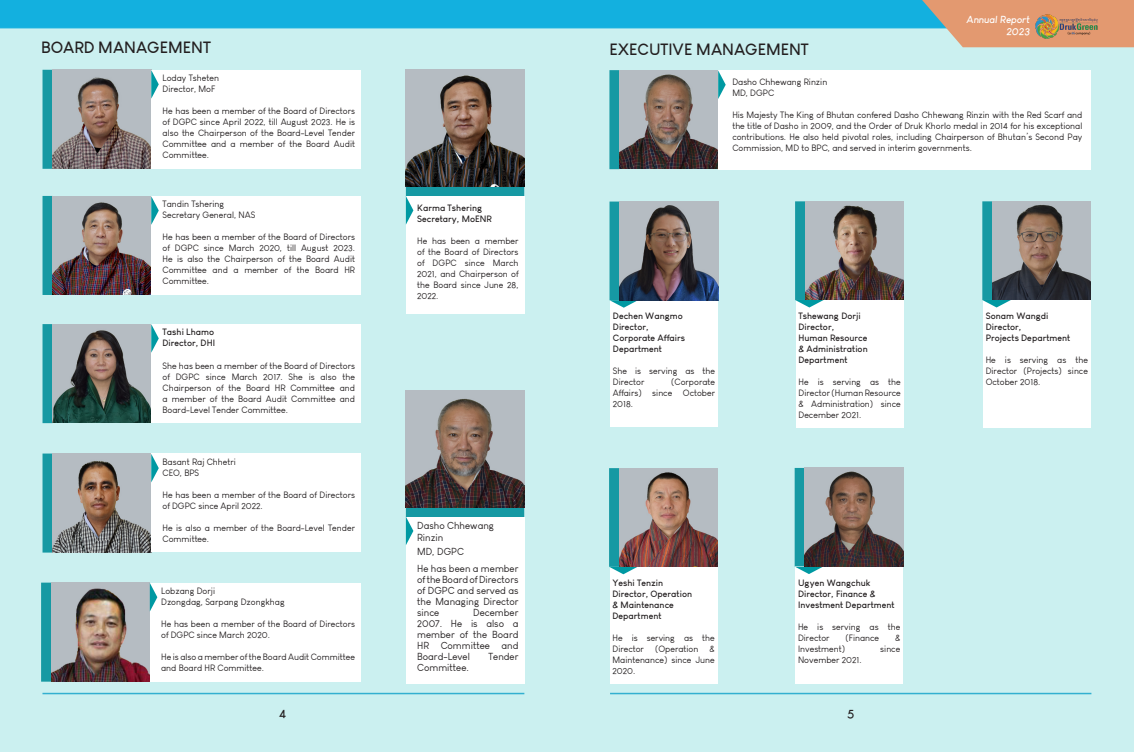
<style>
.page{position:relative;width:1134px;height:752px;background:#fff}
.page>*{position:absolute;margin:0;border:0;box-sizing:border-box;transform-origin:0 0}
.t1{font:700 16px "Louis George Cafe";color:#231f20}
.t2{font:700 12px "Louis George Cafe";color:#231f20}
.body2{font:10px/11px "Louis George Cafe";color:#231f20;text-align:justify}
.t3{font:italic 700 10px/12px "Louis George Cafe";color:#fff;text-align:right}
.body2-2{font:9px/11px "Louis George Cafe";color:#231f20;text-align:justify}
.body2-3{font:700 9px/11px "Louis George Cafe";color:#231f20}
</style>
<div class="page">
<div style="left:0;top:0;width:1134px;height:751px;background:#cbf0f0"></div>
<hr style="left:42px;top:692px;width:482px;height:2px;background:#33b0d0">
<hr style="left:610px;top:692px;width:481px;height:2px;background:#33b0d0">
<svg style="left:0;top:0;width:1134px;height:47px"></svg>
<img style="left:1035px;top:15px;width:63px;height:24px">
<div style="left:43px;top:70px;width:10px;height:99px;background:#1699a3"></div>
<div style="left:609px;top:70px;width:10px;height:99px;background:#1699a3"></div>
<div style="left:609px;top:201px;width:10px;height:99px;background:#1699a3"></div>
<div style="left:609px;top:468px;width:10px;height:98px;background:#1699a3"></div>
<div style="left:795px;top:201px;width:10px;height:99px;background:#1699a3"></div>
<div style="left:795px;top:467px;width:10px;height:99px;background:#1699a3"></div>
<div style="left:982px;top:201px;width:10px;height:99px;background:#1699a3"></div>
<div style="left:406px;top:186px;width:118px;height:10px;background:#1699a3"></div>
<div style="left:406px;top:507px;width:118px;height:10px;background:#1699a3"></div>
<div style="left:43px;top:196px;width:10px;height:99px;background:#1699a3"></div>
<div style="left:43px;top:324px;width:10px;height:99px;background:#1699a3"></div>
<div style="left:43px;top:453px;width:10px;height:99px;background:#1699a3"></div>
<div style="left:41px;top:582px;width:10px;height:99px;background:#1699a3"></div>
<img style="left:53px;top:70px;width:98px;height:98px">
<img style="left:619px;top:70px;width:99px;height:99px">
<img style="left:406px;top:70px;width:118px;height:116px">
<img style="left:406px;top:390px;width:118px;height:117px">
<img style="left:53px;top:196px;width:98px;height:98px">
<img style="left:53px;top:324px;width:98px;height:98px">
<img style="left:53px;top:453px;width:98px;height:99px">
<img style="left:51px;top:582px;width:99px;height:99px">
<div style="left:151px;top:70px;width:210px;height:98px;background:#fff"></div>
<div style="left:718px;top:70px;width:373px;height:99px;background:#fff"></div>
<div style="left:151px;top:196px;width:210px;height:98px;background:#fff"></div>
<div style="left:406px;top:196px;width:118px;height:117px;background:#fff"></div>
<div style="left:610px;top:300px;width:108px;height:127px;background:#fff"></div>
<div style="left:610px;top:566px;width:108px;height:117px;background:#fff"></div>
<div style="left:796px;top:300px;width:107px;height:127px;background:#fff"></div>
<div style="left:795px;top:566px;width:108px;height:117px;background:#fff"></div>
<div style="left:983px;top:300px;width:108px;height:127px;background:#fff"></div>
<div style="left:406px;top:517px;width:118px;height:166px;background:#fff"></div>
<div style="left:151px;top:324px;width:210px;height:98px;background:#fff"></div>
<div style="left:151px;top:453px;width:210px;height:99px;background:#fff"></div>
<div style="left:150px;top:582px;width:211px;height:99px;background:#fff"></div>
<svg style="left:151px;top:70px;width:8px;height:29px"></svg>
<svg style="left:718px;top:70px;width:8px;height:29px"></svg>
<svg style="left:406px;top:196px;width:7px;height:28px"></svg>
<svg style="left:609px;top:300px;width:29px;height:7px"></svg>
<svg style="left:609px;top:566px;width:29px;height:8px"></svg>
<svg style="left:795px;top:300px;width:29px;height:7px"></svg>
<svg style="left:795px;top:566px;width:28px;height:7px"></svg>
<svg style="left:982px;top:300px;width:29px;height:7px"></svg>
<svg style="left:406px;top:517px;width:7px;height:28px"></svg>
<svg style="left:151px;top:196px;width:8px;height:29px"></svg>
<svg style="left:151px;top:324px;width:8px;height:28px"></svg>
<svg style="left:151px;top:454px;width:8px;height:28px"></svg>
<svg style="left:150px;top:582px;width:7px;height:29px"></svg>
<img style="left:619px;top:201px;width:99px;height:99px">
<img style="left:619px;top:468px;width:99px;height:98px">
<img style="left:805px;top:201px;width:98px;height:99px">
<img style="left:805px;top:467px;width:98px;height:99px">
<img style="left:992px;top:201px;width:99px;height:99px">
<p class="t1" style="left:41px;top:38px;width:171px">BOARD MANAGEMENT</p>
<p class="body2-2" style="left:163px;top:72px;width:58px">Loday Tsheten</p>
<p class="body2-2" style="left:163px;top:83px;width:54px">Director, MoF</p>
<p class="body2-2" style="left:163px;top:105px;width:194px">He has been a member of the Board of Directors of DGPC since April 2022, till August 2023. He is also the Chairperson of the Board-Level Tender Committee and a member of the Board Audit Committee.</p>
<p class="body2-2" style="left:163px;top:198px;width:63px">Tandin Tshering</p>
<p class="body2-2" style="left:163px;top:209px;width:94px">Secretary General, NAS</p>
<p class="body2-2" style="left:163px;top:231px;width:194px">He has been a member of the Board of Directors of DGPC since March 2020, till August 2023.<br>He is also the Chairperson of the Board Audit Committee and a member of the Board HR Committee.</p>
<p class="body2-3" style="left:163px;top:326px;width:53px">Tashi Lhamo</p>
<p class="body2-3" style="left:163px;top:337px;width:54px">Director, DHI</p>
<p class="body2-2" style="left:163px;top:360px;width:194px">She has been a member of the Board of Directors of DGPC since March 2017. She is also the Chairperson of the Board HR Committee and a member of the Board Audit Committee and Board-Level Tender Committee.</p>
<p class="body2-2" style="left:163px;top:456px;width:75px">Basant Raj Chhetri</p>
<p class="body2-2" style="left:163px;top:467px;width:38px">CEO, BPS</p>
<p class="body2-2" style="left:163px;top:489px;width:194px">He has been a member of the Board of Directors of DGPC since April 2022.</p>
<p class="body2-2" style="left:163px;top:522px;width:194px">He is also a member of the Board-Level Tender<br>Committee.</p>
<p class="body2-2" style="left:161px;top:584px;width:55px">Lobzang Dorji</p>
<p class="body2-2" style="left:161px;top:595px;width:125px">Dzongdag, Sarpang Dzongkhag</p>
<p class="body2-2" style="left:161px;top:617px;width:195px">He has been a member of the Board of Directors of DGPC since March 2020.</p>
<p class="body2-2" style="left:161px;top:650px;width:195px">He is also a member of the Board Audit Committee and Board HR Committee.</p>
<p class="body2-3" style="left:417px;top:202px;width:66px">Karma Tshering</p>
<p class="body2-3" style="left:417px;top:213px;width:76px">Secretary, MoENR</p>
<p class="body2-2" style="left:417px;top:235px;width:103px">He has been a member of the Board of Directors of DGPC since March 2021, and Chairperson of the Board since June 28, 2022.</p>
<p class="body2" style="left:417px;top:519px;width:78px;line-height:12px">Dasho Chhewang<br>Rinzin</p>
<p class="body2" style="left:417px;top:546px;width:48px">MD, DGPC</p>
<p class="body2" style="left:417px;top:563px;width:103px">He has been a member of the Board of Directors of DGPC and served as the Managing Director since</p>
<p class="body2" style="left:417px;top:607px;width:103px;text-indent:56px">December 2007. He is also a member of the Board HR Committee and Board-Level</p>
<p class="body2" style="left:488px;top:651px;width:32px">Tender</p>
<p class="body2" style="left:417px;top:662px;width:53px">Committee.</p>
<p class="t1" style="left:609px;top:39px;width:201px">EXECUTIVE MANAGEMENT</p>
<p class="t3" style="left:967px;top:14px;width:65px">Annual Report<br>2023</p>
<p class="body2-2" style="left:732px;top:76px;width:96px">Dasho Chhewang Rinzin</p>
<p class="body2-2" style="left:732px;top:87px;width:43px">MD, DGPC</p>
<p class="body2-2" style="left:732px;top:109px;width:351px">His Majesty The King of Bhutan confered Dasho Chhewang Rinzin with the Red Scarf and the title of Dasho in 2009, and the Order of Druk Khorlo medal in 2014 for his exceptional contributions. He also held pivotal roles, including Chairperson of Bhutan’s Second Pay Commission, MD to BPC, and served in interim governments.</p>
<p class="body2-3" style="left:613px;top:310px;width:72px">Dechen Wangmo</p>
<p class="body2-3" style="left:613px;top:321px;width:37px">Director,</p>
<p class="body2-3" style="left:613px;top:332px;width:74px">Corporate Affairs<br>Department</p>
<p class="body2-2" style="left:613px;top:365px;width:104px">She is serving as the<br>Director</p>
<p class="body2-2" style="left:613px;top:376px;width:104px;text-indent:58px">(Corporate Affairs) since October 2018.</p>
<p class="body2-3" style="left:798px;top:310px;width:64px">Tshewang Dorji</p>
<p class="body2-3" style="left:798px;top:321px;width:37px">Director,</p>
<p class="body2-3" style="left:798px;top:332px;width:71px;text-align:justify">Human Resource &amp; Administration Department</p>
<p class="body2-2" style="left:798px;top:376px;width:104px">He is serving as the Director (Human Resource &amp; Administration) since December 2021.</p>
<p class="body2-3" style="left:986px;top:310px;width:64px">Sonam Wangdi</p>
<p class="body2-3" style="left:986px;top:321px;width:37px">Director,</p>
<p class="body2-3" style="left:986px;top:332px;width:86px">Projects Department</p>
<p class="body2-2" style="left:986px;top:354px;width:104px">He is serving as the Director (Projects) since October 2018.</p>
<p class="body2-3" style="left:612px;top:576px;width:52px">Yeshi Tenzin</p>
<p class="body2-3" style="left:612px;top:587px;width:81px">Director, Operation &amp; Maintenance<br>Department</p>
<p class="body2-2" style="left:612px;top:632px;width:104px">He is serving as the Director (Operation &amp; Maintenance) since June 2020.</p>
<p class="body2-3" style="left:798px;top:576px;width:74px">Ugyen Wangchuk</p>
<p class="body2-3" style="left:798px;top:587px;width:98px">Director, Finance &amp;<br>Investment Department</p>
<p class="body2-2" style="left:798px;top:620px;width:104px">He is serving as the<br>Director</p>
<p class="body2-2" style="left:845px;top:631px;width:35px">(Finance</p>
<p class="body2-2" style="left:895px;top:631px;width:7px">&amp;</p>
<p class="body2-2" style="left:798px;top:642px;width:49px">Investment)</p>
<p class="body2-2" style="left:880px;top:642px;width:22px">since</p>
<p class="body2-2" style="left:798px;top:653px;width:65px">November 2021.</p>
<h2 class="t2" style="left:279px;top:705px;width:9px">4</h2>
<h2 class="t2" style="left:847px;top:705px;width:9px">5</h2>
</div>
